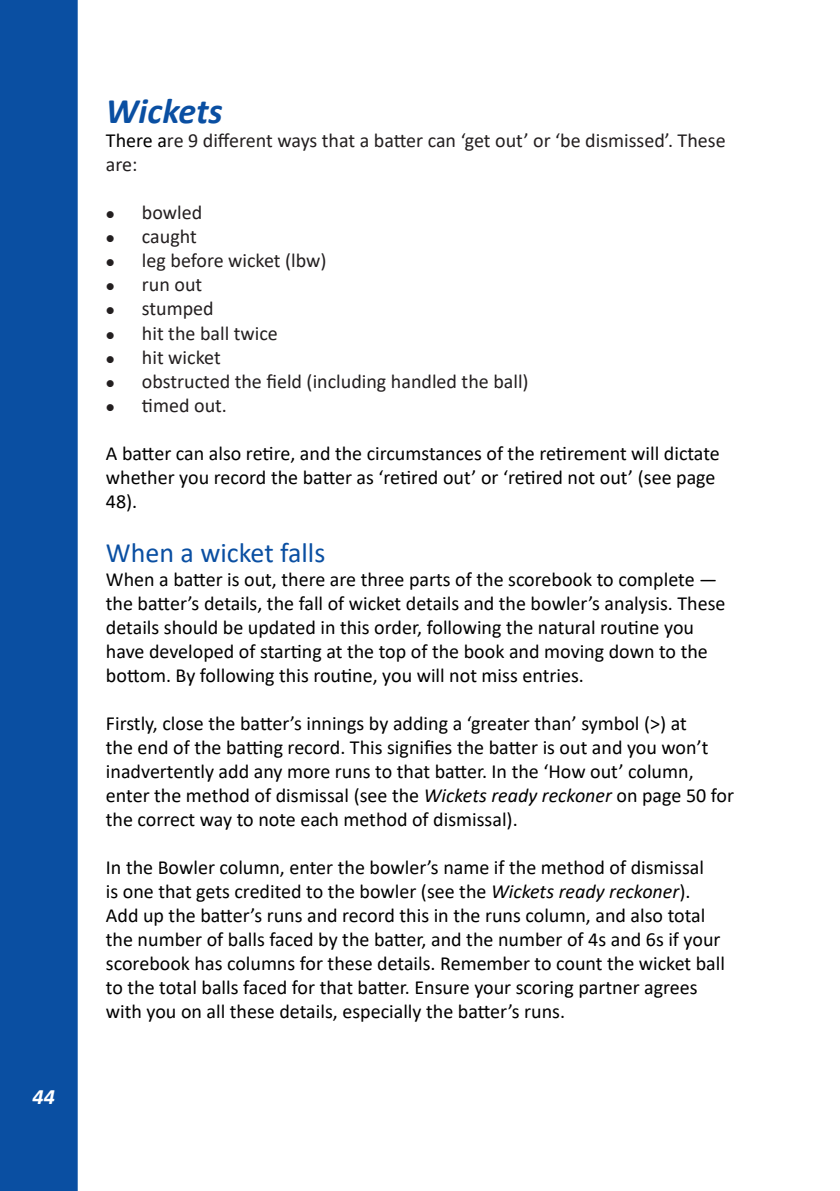
<style>
.page{position:relative;width:840px;height:1191px;background:#fff}
.page>*{position:absolute;margin:0;border:0;box-sizing:border-box;transform-origin:0 0}
.t1{font:italic 700 36px "Calibri";color:#0a4fa2}
.t2{font:28px "Calibri";color:#0a4fa2}
.t3{font:italic 700 22px "Calibri";color:#fff}
.t4{font:20px/24px "Calibri";color:#000}
.t5{font:20px/24px "Calibri";color:#231f20}
.s1{color:#000}
.s2{font-style:italic}
</style>
<div class="page">
<div style="left:0;top:0;width:78px;height:1191px;background:#0a4fa2"></div>
<p class="t3" style="left:32px;top:1081px;width:24px">44</p>
<p class="t1" style="left:106px;top:86px;width:118px">Wickets</p>
<p class="t5" style="left:106px;top:128px;width:621px"><span class="s1">There a</span>re 9 different ways that a batter can ‘get out’ or ‘be dismissed’. These are:</p>
<p class="t5" style="left:106px;top:200px;width:98px">● bowled</p>
<p class="t5" style="left:106px;top:224px;width:92px">● caught</p>
<p class="t5" style="left:106px;top:248px;width:222px">● leg before wicket (lbw)</p>
<p class="t5" style="left:106px;top:272px;width:98px">● run out</p>
<p class="t5" style="left:106px;top:296px;width:109px">● stumped</p>
<p class="t5" style="left:106px;top:320px;width:173px">● hit the ball twice</p>
<p class="t5" style="left:106px;top:344px;width:116px">● hit wicket</p>
<p class="t5" style="left:106px;top:368px;width:424px">● obstructed the field (including handled the ball)</p>
<p class="t5" style="left:106px;top:392px;width:122px">● timed out.</p>
<p class="t4" style="left:106px;top:440px;width:615px">A batter can also retire, and the circumstances of the retirement will dictate whether you record the batter as ‘retired out’ or ‘retired not out’ (see page<br>48).</p>
<p class="t2" style="left:106px;top:533px;width:221px">When a wicket falls</p>
<p class="t4" style="left:106px;top:566px;width:620px">When a batter is out, there are three parts of the scorebook to complete — the batter’s details, the fall of wicket details and the bowler’s analysis. These details should be updated in this order, following the natural routine you have developed of starting at the top of the book and moving down to the bottom. By following this routine, you will not miss entries.</p>
<p class="t4" style="left:106px;top:710px;width:629px">Firstly, close the batter’s innings by adding a ‘greater than’ symbol (&gt;) at<br>the end of the batting record. This signifies the batter is out and you won’t inadvertently add any more runs to that batter. In the ‘How out’ column, enter the method of dismissal (see the <span class="s2">Wickets ready reckoner</span> on page 50 for the correct way to note each method of dismissal).</p>
<p class="t4" style="left:106px;top:854px;width:620px">In the Bowler column, enter the bowler’s name if the method of dismissal<br>is one that gets credited to the bowler (see the <span class="s2">Wickets ready reckoner</span>).<br>Add up the batter’s runs and record this in the runs column, and also total the number of balls faced by the batter, and the number of 4s and 6s if your scorebook has columns for these details. Remember to count the wicket ball to the total balls faced for that batter. Ensure your scoring partner agrees with you on all these details, especially the batter’s runs.</p>
</div>
